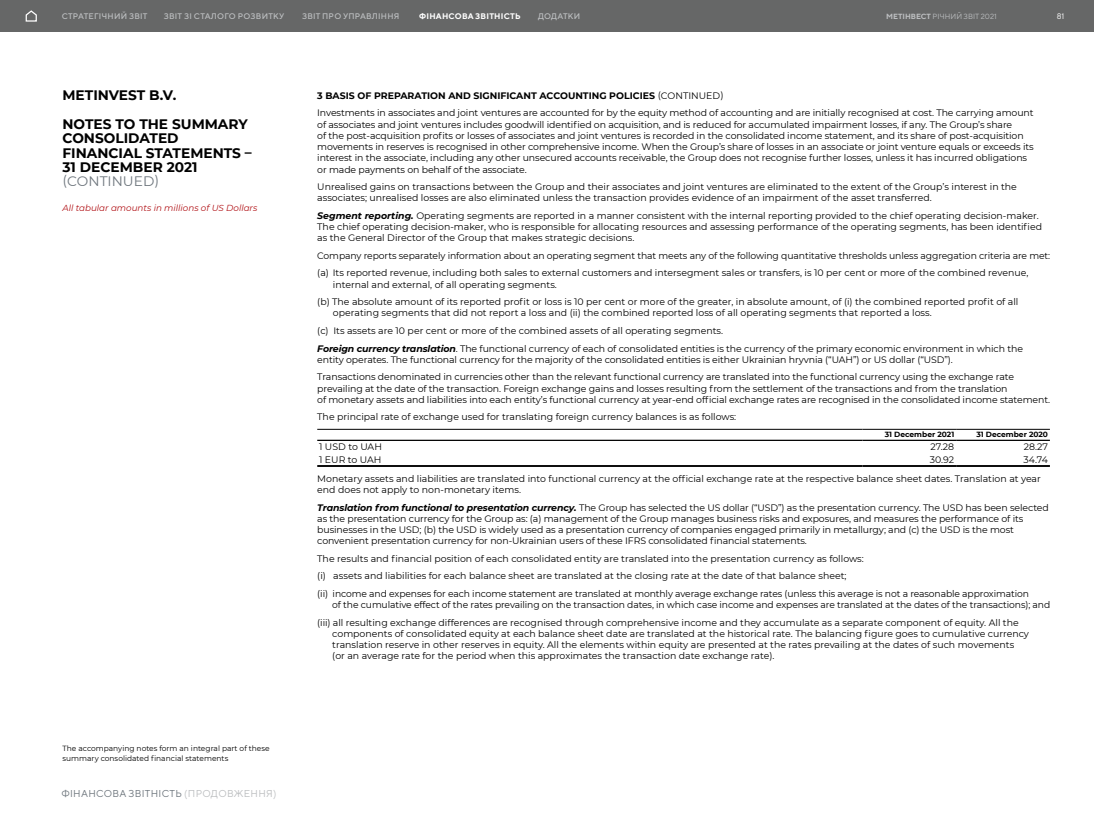
<style>
.page{position:relative;width:1094px;height:819px;background:#fff}
.page>*{position:absolute;margin:0;border:0;box-sizing:border-box;transform-origin:0 0}
.t1{font:700 13.75px/14.4px "Montserrat";color:#000}
.t2{font:13.75px "Montserrat";color:#6e767d}
.t3{font:10px "TT Norms";letter-spacing:.03em;color:#6e767d}
.t4{font:9.38px/11.2px "Montserrat";letter-spacing:-.01em;color:#000}
.t5{font:italic 8.75px "Montserrat";color:#b11116}
.t6{font:500 8.12px "TT Norms";letter-spacing:.025em;color:#bcbec0}
.t7{font:700 8.12px "TT Norms";letter-spacing:.025em;color:#fff}
.t8{font:8.12px "TT Norms";color:#fff}
.t9{font:7.5px/10px "Montserrat";color:#000}
.t10{font:700 7.5px "Montserrat";color:#000}
.t11{font:7.5px "TT Norms";color:#bcbec0}
.s1{font-weight:700}
.s2{color:#bcbec0}
.s3{font-weight:700;font-style:italic}
</style>
<div class="page">
<hr style="left:317px;top:429px;width:545px;height:1px;background:#000">
<hr style="left:862px;top:429px;width:94px;height:1px;background:#000">
<hr style="left:956px;top:429px;width:94px;height:1px;background:#000">
<hr style="left:317px;top:440px;width:545px;height:1px;background:#000">
<hr style="left:862px;top:440px;width:94px;height:1px;background:#000">
<hr style="left:956px;top:440px;width:94px;height:1px;background:#000">
<hr style="left:317px;top:465px;width:545px;height:2px;background:#000">
<hr style="left:862px;top:465px;width:94px;height:2px;background:#000">
<hr style="left:956px;top:465px;width:94px;height:2px;background:#000">
<div style="left:0;top:0;width:1094px;height:32px;background:#666767"></div>
<svg style="left:25px;top:10px;width:12px;height:12px"></svg>
<p class="t6" style="left:62px;top:11px;width:87px">СТРАТЕГІЧНИЙ ЗВІТ</p>
<p class="t6" style="left:164px;top:11px;width:122px">ЗВІТ ЗІ СТАЛОГО РОЗВИТКУ</p>
<p class="t6" style="left:302px;top:11px;width:99px">ЗВІТ ПРО УПРАВЛІННЯ</p>
<p class="t7" style="left:419px;top:11px;width:103px">ФІНАНСОВА ЗВІТНІСТЬ</p>
<p class="t6" style="left:538px;top:11px;width:44px">ДОДАТКИ</p>
<p class="t11" style="left:886px;top:11px;width:112px"><span class="s1">МЕТІНВЕСТ</span> РІЧНИЙ ЗВІТ 2021</p>
<p class="t8" style="left:1057px;top:11px;width:9px">81</p>
<h1 class="t1" style="left:62px;top:80px;width:187px;line-height:28.8px">METINVEST B.V.<br>NOTES TO THE SUMMARY</h1>
<h1 class="t1" style="left:62px;top:131px;width:191px">CONSOLIDATED<br>FINANCIAL STATEMENTS –<br>31 DECEMBER 2021</h1>
<h1 class="t2" style="left:62px;top:172px;width:98px">(CONTINUED)</h1>
<p class="t5" style="left:62px;top:202px;width:196px">All tabular amounts in millions of US Dollars</p>
<p class="t9" style="left:62px;top:743px;width:209px">The accompanying notes form an integral part of these summary consolidated financial statements</p>
<p class="t3" style="left:61px;top:787px;width:217px">ФІНАНСОВА ЗВІТНІСТЬ <span class="s2">(ПРОДОВЖЕННЯ)</span></p>
<p class="t4" style="left:317px;top:86px;width:718px;line-height:17.5px"><span class="s1">3 BASIS OF PREPARATION AND SIGNIFICANT ACCOUNTING POLICIES</span> (CONTINUED)<br>Investments in associates and joint ventures are accounted for by the equity method of accounting and are initially recognised at cost. The carrying amount</p>
<p class="t4" style="left:317px;top:118px;width:718px">of associates and joint ventures includes goodwill identified on acquisition, and is reduced for accumulated impairment losses, if any. The Group’s share<br>of the post-acquisition profits or losses of associates and joint ventures is recorded in the consolidated income statement, and its share of post-acquisition movements in reserves is recognised in other comprehensive income. When the Group’s share of losses in an associate or joint venture equals or exceeds its interest in the associate, including any other unsecured accounts receivable, the Group does not recognise further losses, unless it has incurred obligations or made payments on behalf of the associate.</p>
<p class="t4" style="left:317px;top:181px;width:701px">Unrealised gains on transactions between the Group and their associates and joint ventures are eliminated to the extent of the Group’s interest in the associates; unrealised losses are also eliminated unless the transaction provides evidence of an impairment of the asset transferred.</p>
<p class="t4" style="left:317px;top:210px;width:726px"><span class="s3">Segment reporting.</span> Operating segments are reported in a manner consistent with the internal reporting provided to the chief operating decision-maker.<br>The chief operating decision-maker, who is responsible for allocating resources and assessing performance of the operating segments, has been identified as the General Director of the Group that makes strategic decisions.</p>
<p class="t4" style="left:317px;top:246px;width:734px;line-height:17.5px">Company reports separately information about an operating segment that meets any of the following quantitative thresholds unless aggregation criteria are met: (a) Its reported revenue, including both sales to external customers and intersegment sales or transfers, is 10 per cent or more of the combined revenue,</p>
<p class="t4" style="left:317px;top:275px;width:703px;line-height:17.5px;text-indent:16px">internal and external, of all operating segments.<br>(b) The absolute amount of its reported profit or loss is 10 per cent or more of the greater, in absolute amount, of (i) the combined reported profit of all</p>
<p class="t4" style="left:317px;top:304px;width:707px;line-height:17.5px;text-indent:16px">operating segments that did not report a loss and (ii) the combined reported loss of all operating segments that reported a loss.<br>(c) Its assets are 10 per cent or more of the combined assets of all operating segments.<br><span class="s3">Foreign currency translation</span>. The functional currency of each of consolidated entities is the currency of the primary economic environment in which the</p>
<p class="t4" style="left:317px;top:350px;width:698px;line-height:17.5px">entity operates. The functional currency for the majority of the consolidated entities is either Ukrainian hryvnia (“UAH”) or US dollar (“USD”).<br>Transactions denominated in currencies other than the relevant functional currency are translated into the functional currency using the exchange rate</p>
<p class="t4" style="left:317px;top:382px;width:734px">prevailing at the date of the transaction. Foreign exchange gains and losses resulting from the settlement of the transactions and from the translation<br>of monetary assets and liabilities into each entity’s functional currency at year-end official exchange rates are recognised in the consolidated income statement.</p>
<p class="t4" style="left:317px;top:411px;width:420px">The principal rate of exchange used for translating foreign currency balances is as follows:</p>
<p class="t10" style="left:885px;top:429px;width:71px">31 December 2021</p>
<p class="t10" style="left:976px;top:429px;width:73px">31 December 2020</p>
<p class="t4" style="left:319px;top:441px;width:64px">1 USD to UAH</p>
<p class="t4" style="left:930px;top:441px;width:25px">27.28</p>
<p class="t4" style="left:1024px;top:441px;width:26px">28.27</p>
<p class="t4" style="left:319px;top:453px;width:64px">1 EUR to UAH</p>
<p class="t4" style="left:930px;top:453px;width:26px">30.92</p>
<p class="t4" style="left:317px;top:450px;width:732px;line-height:19.1px;text-indent:706px">34.74<br>Monetary assets and liabilities are translated into functional currency at the official exchange rate at the respective balance sheet dates. Translation at year</p>
<p class="t4" style="left:317px;top:481px;width:733px;line-height:17.5px">end does not apply to non-monetary items.<br><span class="s3">Translation from functional to presentation currency.</span> The Group has selected the US dollar (“USD”) as the presentation currency. The USD has been selected</p>
<p class="t4" style="left:317px;top:513px;width:708px">as the presentation currency for the Group as: (a) management of the Group manages business risks and exposures, and measures the performance of its businesses in the USD; (b) the USD is widely used as a presentation currency of companies engaged primarily in metallurgy; and (c) the USD is the most convenient presentation currency for non-Ukrainian users of these IFRS consolidated financial statements.</p>
<p class="t4" style="left:317px;top:549px;width:713px;line-height:17.5px">The results and financial position of each consolidated entity are translated into the presentation currency as follows:<br>(i) assets and liabilities for each balance sheet are translated at the closing rate at the date of that balance sheet;<br>(ii) income and expenses for each income statement are translated at monthly average exchange rates (unless this average is not a reasonable approximation</p>
<p class="t4" style="left:317px;top:596px;width:734px;line-height:17.5px;text-indent:15px">of the cumulative effect of the rates prevailing on the transaction dates, in which case income and expenses are translated at the dates of the transactions); and (iii) all resulting exchange differences are recognised through comprehensive income and they accumulate as a separate component of equity. All the</p>
<p class="t4" style="left:332px;top:628px;width:698px">components of consolidated equity at each balance sheet date are translated at the historical rate. The balancing figure goes to cumulative currency translation reserve in other reserves in equity. All the elements within equity are presented at the rates prevailing at the dates of such movements (or an average rate for the period when this approximates the transaction date exchange rate).</p>
</div>
